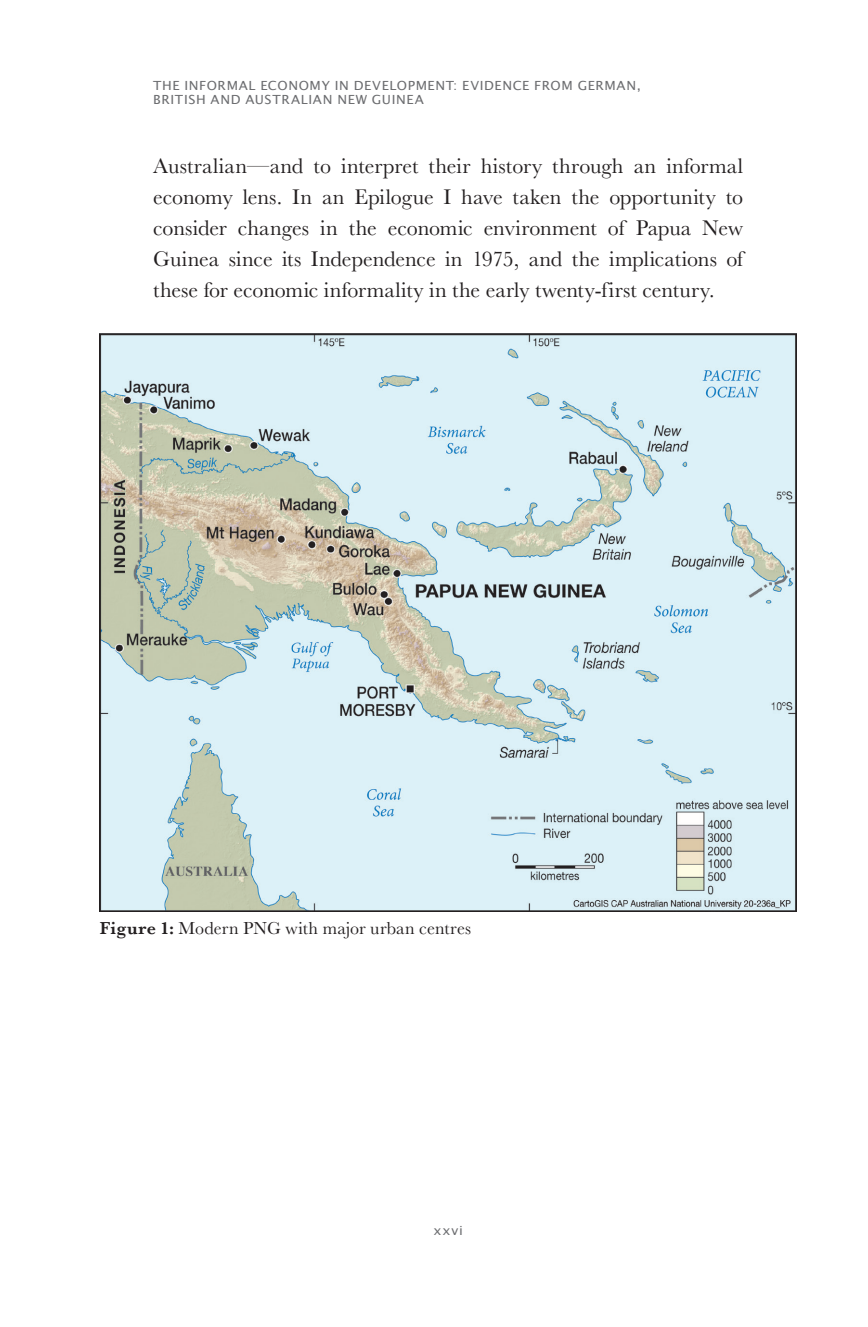
<style>
.page{position:relative;width:868px;height:1327px;background:#fff}
.page>*{position:absolute;margin:0;border:0;box-sizing:border-box;transform-origin:0 0}
.t1{font:22px/31px "Baskerville";color:#231f20;text-align:justify}
.Captions{font:18px "Baskerville";letter-spacing:.01em;color:#231f20}
.t2{font:12.6px/13.8px "Lucida Grande";letter-spacing:.05em;color:#6c6d70;scale:1.05 1}
.s1{font-weight:600}
</style>
<div class="page">
<img style="left:100px;top:333px;width:696px;height:579px">
<p class="t2" style="left:153px;top:79px;width:466px">THE INFORMAL ECONOMY IN DEVELOPMENT: EVIDENCE FROM GERMAN,<br>BRITISH AND AUSTRALIAN NEW GUINEA</p>
<p class="t1" style="left:153px;top:151px;width:591px">Australian—and to interpret their history through an informal economy lens. In an Epilogue I have taken the opportunity to consider changes in the economic environment of Papua New Guinea since its Independence in 1975, and the implications of these for economic informality in the early twenty-first century.</p>
<p class="Captions" style="left:100px;top:916px;width:372px"><span class="s1">Figure 1:</span> Modern PNG with major urban centres</p>
<p class="t2" style="left:433px;top:1224px;width:29px">xxvi</p>
</div>
